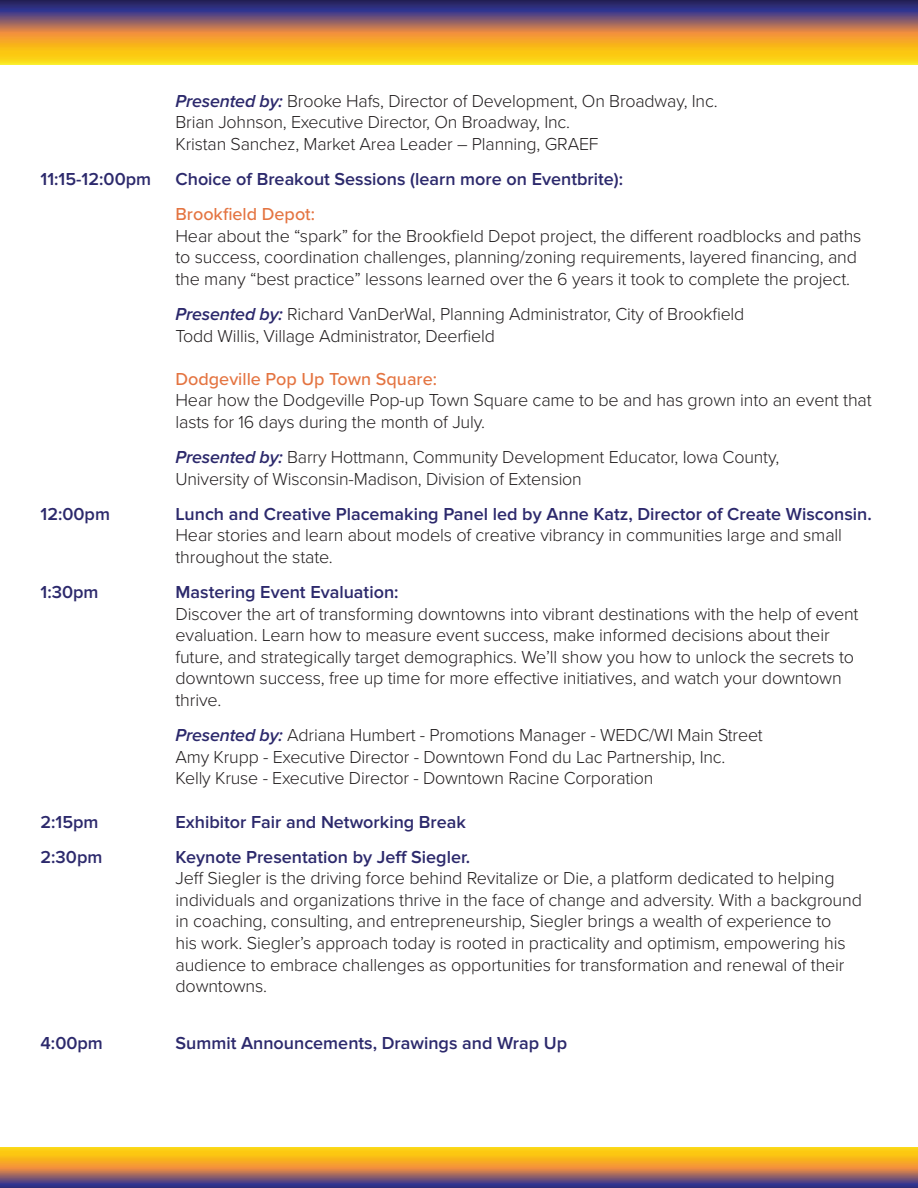
<style>
.page{position:relative;width:918px;height:1188px;background:#fff}
.page>*{position:absolute;margin:0;border:0;box-sizing:border-box;transform-origin:0 0}
.t1{font:300 18px/21.6px "Proxima Nova";letter-spacing:-.01em;color:#231f20}
.t2{font:600 18px "Proxima Nova";color:#2c296c}
.t3{font:500 18px "Proxima Nova";color:#e47441}
.s1{font-weight:600;font-style:italic;color:#2c296c}
</style>
<div class="page">
<svg style="left:0;top:0;width:918px;height:65px;background:#b38545"></svg>
<svg style="left:1px;top:1148px;width:917px;height:40px;background:#bd8745"></svg>
<svg style="left:0;top:1148px;width:1px;height:40px"></svg>
<p class="t1" style="left:176px;top:89px;width:544px"><span class="s1">Presented by:</span> Brooke Hafs, Director of Development, On Broadway, Inc.<br>Brian Johnson, Executive Director, On Broadway, Inc.<br>Kristan Sanchez, Market Area Leader – Planning, GRAEF</p>
<p class="t2" style="left:40px;top:169px;width:112px">11:15-12:00pm</p>
<p class="t2" style="left:176px;top:169px;width:449px">Choice of Breakout Sessions (learn more on Eventbrite):</p>
<p class="t3" style="left:176px;top:201px;width:141px">Brookfield Depot:</p>
<p class="t1" style="left:176px;top:224px;width:688px">Hear about the “spark” for the Brookfield Depot project, the different roadblocks and paths to success, coordination challenges, planning/zoning requirements, layered financing, and the many “best practice” lessons learned over the 6 years it took to complete the project.</p>
<p class="t1" style="left:176px;top:302px;width:570px"><span class="s1">Presented by:</span> Richard VanDerWal, Planning Administrator, City of Brookfield<br>Todd Willis, Village Administrator, Deerfield</p>
<p class="t3" style="left:176px;top:365px;width:263px">Dodgeville Pop Up Town Square:</p>
<p class="t1" style="left:176px;top:389px;width:698px">Hear how the Dodgeville Pop-up Town Square came to be and has grown into an event that lasts for 16 days during the month of July.</p>
<p class="t1" style="left:176px;top:445px;width:605px"><span class="s1">Presented by:</span> Barry Hottmann, Community Development Educator, Iowa County,<br>University of Wisconsin-Madison, Division of Extension</p>
<p class="t2" style="left:40px;top:503px;width:71px">12:00pm</p>
<p class="t2" style="left:176px;top:503px;width:698px">Lunch and Creative Placemaking Panel led by Anne Katz, Director of Create Wisconsin.</p>
<p class="t1" style="left:176px;top:524px;width:668px">Hear stories and learn about models of creative vibrancy in communities large and small throughout the state.</p>
<p class="t2" style="left:40px;top:582px;width:60px">1:30pm</p>
<p class="t2" style="left:176px;top:582px;width:225px">Mastering Event Evaluation:</p>
<p class="t1" style="left:176px;top:602px;width:685px">Discover the art of transforming downtowns into vibrant destinations with the help of event evaluation. Learn how to measure event success, make informed decisions about their future, and strategically target demographics. We’ll show you how to unlock the secrets to downtown success, free up time for more effective initiatives, and watch your downtown thrive.</p>
<p class="t1" style="left:176px;top:723px;width:589px"><span class="s1">Presented by:</span> Adriana Humbert - Promotions Manager - WEDC/WI Main Street<br>Amy Krupp - Executive Director - Downtown Fond du Lac Partnership, Inc.<br>Kelly Kruse - Executive Director - Downtown Racine Corporation</p>
<p class="t2" style="left:40px;top:811px;width:60px">2:15pm</p>
<p class="t2" style="left:176px;top:811px;width:292px">Exhibitor Fair and Networking Break</p>
<p class="t2" style="left:40px;top:846px;width:63px">2:30pm</p>
<p class="t2" style="left:176px;top:846px;width:296px">Keynote Presentation by Jeff Siegler.</p>
<p class="t1" style="left:176px;top:866px;width:688px">Jeff Siegler is the driving force behind Revitalize or Die, a platform dedicated to helping individuals and organizations thrive in the face of change and adversity. With a background in coaching, consulting, and entrepreneurship, Siegler brings a wealth of experience to<br>his work. Siegler’s approach today is rooted in practicality and optimism, empowering his audience to embrace challenges as opportunities for transformation and renewal of their downtowns.</p>
<p class="t2" style="left:40px;top:1033px;width:64px">4:00pm</p>
<p class="t2" style="left:176px;top:1033px;width:393px">Summit Announcements, Drawings and Wrap Up</p>
</div>
